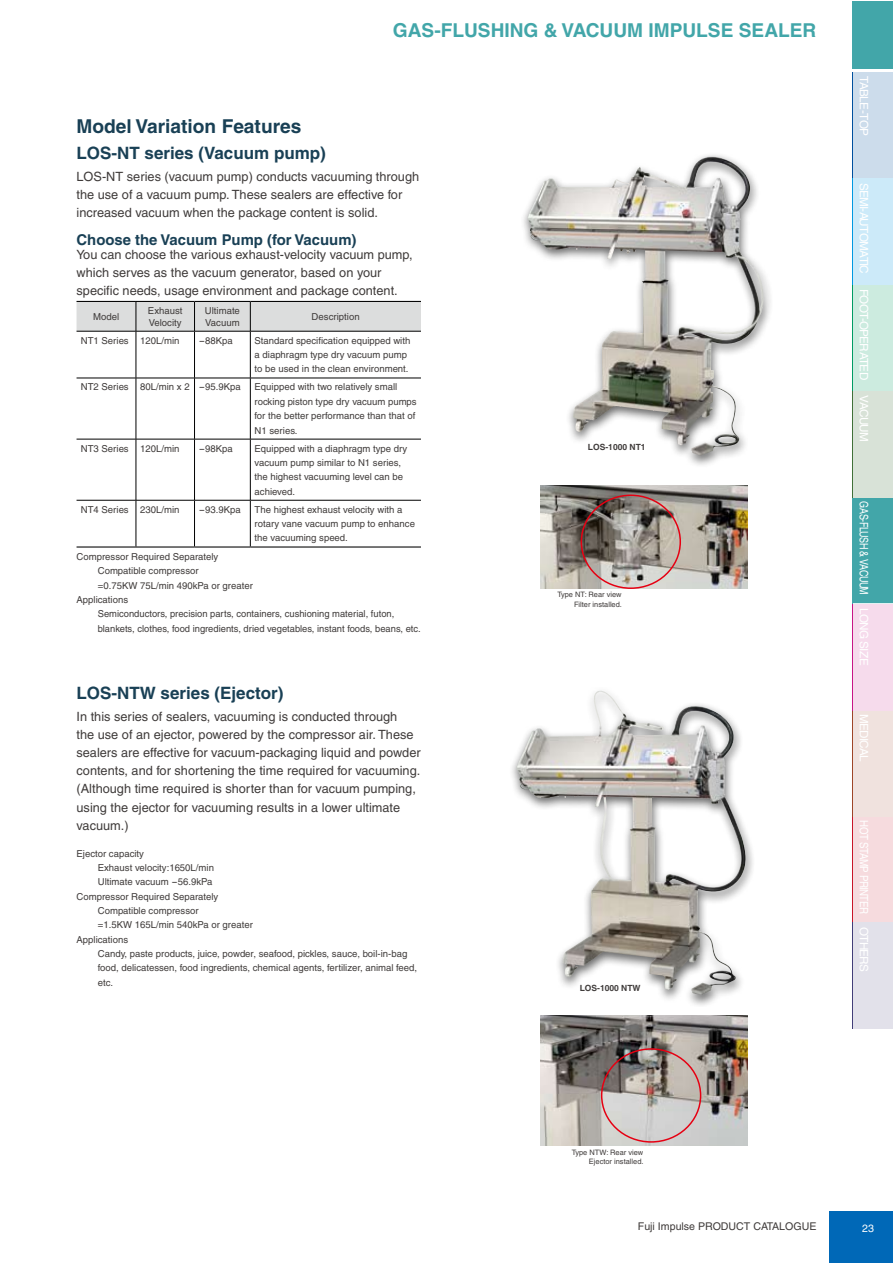
<style>
.page{position:relative;width:893px;height:1263px;background:#fff}
.page>*{position:absolute;margin:0;border:0;box-sizing:border-box;transform-origin:0 0}
.t1{font:700 19.2px "Helvetica";color:#42a6a9}
.t2{font:700 19.2px "Helvetica";color:#194055}
.t3{font:700 16.95px "Helvetica";color:#194055}
.t4{font:700 14.85px "Helvetica";color:#194055}
.t5{font:12.75px/18.1px "Helvetica";color:#3f3b3a}
.t6{font:11.7px "Helvetica";letter-spacing:-.06em;color:#fff}
.t7{font:11.7px "Helvetica";letter-spacing:-.06em;color:#fff;scale:.77 1}
.t8{font:11.7px "Helvetica";letter-spacing:-.06em;color:#fff;scale:.83 1}
.t9{font:10.65px "Helvetica";color:#3f3b3a}
.t10{font:10.65px "Helvetica";color:#fff}
.t11{font:9.6px/14.4px "Helvetica";color:#3f3b3a}
.t12{font:9.6px "Helvetica";color:#3f3b3a;scale:2 1}
.t13{font:700 8.55px "Helvetica";color:#3f3b3a}
.t14{font:7.5px/9.6px "Helvetica";color:#3f3b3a;text-align:right}
</style>
<div class="page">
<div style="left:829px;top:1212px;width:63px;height:51px;background:#0068b7"></div>
<div style="left:853px;top:497px;width:39px;height:107px;background:#42a6a9"></div>
<div style="left:853px;top:1px;width:39px;height:67px;background:#42a6a9"></div>
<div style="left:853px;top:604px;width:39px;height:425px;background:linear-gradient(to right,#efdee5,#efdee5)"></div>
<svg style="left:853px;top:72px;width:39px;height:425px;background:#cee4e6"></svg>
<hr style="left:77px;top:546px;width:59px;height:1px;background:#000">
<hr style="left:136px;top:546px;width:59px;height:1px;background:#000">
<hr style="left:195px;top:546px;width:55px;height:1px;background:#000">
<hr style="left:250px;top:546px;width:171px;height:1px;background:#000">
<svg style="left:77px;top:301px;width:344px;height:30px;background:#d1d2d2"></svg>
<hr style="left:77px;top:331px;width:59px;height:1px;background:#000">
<hr style="left:136px;top:331px;width:59px;height:1px;background:#000">
<hr style="left:136px;top:331px;width:1px;height:47px;background:#000">
<hr style="left:195px;top:331px;width:55px;height:1px;background:#000">
<hr style="left:194px;top:331px;width:1px;height:47px;background:#000">
<hr style="left:250px;top:331px;width:171px;height:1px;background:#000">
<hr style="left:250px;top:331px;width:1px;height:47px;background:#000">
<hr style="left:77px;top:378px;width:59px;height:1px;background:#000">
<hr style="left:136px;top:378px;width:59px;height:1px;background:#000">
<hr style="left:136px;top:378px;width:1px;height:61px;background:#000">
<hr style="left:195px;top:378px;width:55px;height:1px;background:#000">
<hr style="left:194px;top:378px;width:1px;height:61px;background:#000">
<hr style="left:250px;top:378px;width:171px;height:1px;background:#000">
<hr style="left:250px;top:378px;width:1px;height:61px;background:#000">
<hr style="left:77px;top:439px;width:59px;height:1px;background:#000">
<hr style="left:136px;top:439px;width:59px;height:1px;background:#000">
<hr style="left:136px;top:439px;width:1px;height:61px;background:#000">
<hr style="left:195px;top:439px;width:55px;height:1px;background:#000">
<hr style="left:194px;top:439px;width:1px;height:61px;background:#000">
<hr style="left:250px;top:439px;width:171px;height:1px;background:#000">
<hr style="left:250px;top:439px;width:1px;height:61px;background:#000">
<hr style="left:77px;top:500px;width:59px;height:1px;background:#000">
<hr style="left:136px;top:500px;width:59px;height:1px;background:#000">
<hr style="left:136px;top:500px;width:1px;height:46px;background:#000">
<hr style="left:195px;top:500px;width:55px;height:1px;background:#000">
<hr style="left:194px;top:500px;width:1px;height:46px;background:#000">
<hr style="left:250px;top:500px;width:171px;height:1px;background:#000">
<hr style="left:250px;top:500px;width:1px;height:46px;background:#000">
<div style="left:519px;top:151px;width:253px;height:317px;background:#000;opacity:.6"></div>
<img style="left:527px;top:157px;width:182px;height:93px">
<div style="left:508px;top:685px;width:246px;height:322px;background:#000;opacity:.6"></div>
<img style="left:516px;top:691px;width:94px;height:286px">
<img style="left:541px;top:486px;width:207px;height:102px">
<img style="left:541px;top:1015px;width:207px;height:130px">
<h1 class="t1" style="left:393px;top:18px;width:425px">GAS-FLUSHING &amp; VACUUM IMPULSE SEALER</h1>
<h1 class="t2" style="left:77px;top:115px;width:226px">Model Variation Features</h1>
<h2 class="t3" style="left:77px;top:143px;width:251px">LOS-NT series (Vacuum pump)</h2>
<h3 class="t5" style="left:77px;top:168px;width:344px">LOS-NT series (vacuum pump) conducts vacuuming through the use of a vacuum pump. These sealers are effective for increased vacuum when the package content is solid.</h3>
<h3 class="t4" style="left:77px;top:230px;width:281px">Choose the Vacuum Pump (for Vacuum)</h3>
<h3 class="t5" style="left:77px;top:245px;width:338px">You can choose the various exhaust-velocity vacuum pump, which serves as the vacuum generator, based on your specific needs, usage environment and package content.</h3>
<p class="t11" style="left:93px;top:309px;width:28px">Model</p>
<p class="t11" style="left:148px;top:305px;width:36px;line-height:11.7px">Exhaust<br>Velocity</p>
<p class="t11" style="left:205px;top:305px;width:37px;line-height:11.7px">Ultimate<br>Vacuum</p>
<p class="t11" style="left:312px;top:309px;width:49px">Description</p>
<p class="t11" style="left:81px;top:333px;width:100px">NT1 Series 120L/min</p>
<p class="t12" style="left:199px;top:335px;width:19px">-88Kpa</p>
<p class="t11" style="left:255px;top:333px;width:157px">Standard specification equipped with a diaphragm type dry vacuum pump to be used in the clean environment.</p>
<p class="t11" style="left:81px;top:380px;width:161px">NT2 Series 80L/min x 2 -95.9Kpa</p>
<p class="t11" style="left:255px;top:380px;width:164px">Equipped with two relatively small rocking piston type dry vacuum pumps for the better performance than that of<br>N1 series.</p>
<p class="t11" style="left:81px;top:441px;width:100px">NT3 Series 120L/min</p>
<p class="t12" style="left:199px;top:443px;width:19px">-98Kpa</p>
<p class="t11" style="left:255px;top:441px;width:154px">Equipped with a diaphragm type dry vacuum pump similar to N1 series, the highest vacuuming level can be achieved.</p>
<p class="t11" style="left:81px;top:502px;width:100px">NT4 Series 230L/min</p>
<p class="t12" style="left:199px;top:504px;width:23px">-93.9Kpa</p>
<p class="t11" style="left:255px;top:502px;width:162px">The highest exhaust velocity with a rotary vane vacuum pump to enhance the vacuuming speed.</p>
<p class="t11" style="left:77px;top:549px;width:143px">Compressor Required Separately</p>
<p class="t11" style="left:98px;top:564px;width:102px">Compatible compressor</p>
<p class="t11" style="left:98px;top:578px;width:157px">=0.75KW 75L/min 490kPa or greater</p>
<p class="t11" style="left:77px;top:592px;width:53px">Applications</p>
<p class="t11" style="left:98px;top:607px;width:298px">Semiconductors, precision parts, containers, cushioning material, futon,</p>
<p class="t11" style="left:98px;top:621px;width:325px">blankets, clothes, food ingredients, dried vegetables, instant foods, beans, etc.</p>
<h2 class="t3" style="left:77px;top:683px;width:208px">LOS-NTW series (Ejector)</h2>
<p class="t5" style="left:77px;top:707px;width:346px">In this series of sealers, vacuuming is conducted through<br>the use of an ejector, powered by the compressor air. These sealers are effective for vacuum-packaging liquid and powder contents, and for shortening the time required for vacuuming. (Although time required is shorter than for vacuum pumping, using the ejector for vacuuming results in a lower ultimate vacuum.)</p>
<p class="t11" style="left:77px;top:846px;width:69px">Ejector capacity</p>
<p class="t11" style="left:98px;top:860px;width:118px">Exhaust velocity:1650L/min</p>
<p class="t11" style="left:98px;top:875px;width:116px">Ultimate vacuum -56.9kPa</p>
<p class="t11" style="left:77px;top:889px;width:143px">Compressor Required Separately</p>
<p class="t11" style="left:98px;top:903px;width:102px">Compatible compressor</p>
<p class="t11" style="left:98px;top:918px;width:157px">=1.5KW 165L/min 540kPa or greater</p>
<p class="t11" style="left:77px;top:932px;width:53px">Applications</p>
<p class="t11" style="left:98px;top:946px;width:311px">Candy, paste products, juice, powder, seafood, pickles, sauce, boil-in-bag</p>
<p class="t11" style="left:98px;top:961px;width:321px">food, delicatessen, food ingredients, chemical agents, fertilizer, animal feed,</p>
<p class="t11" style="left:98px;top:975px;width:17px">etc.</p>
<p class="t13" style="left:588px;top:441px;width:59px">LOS-1000 NT1</p>
<p class="t14" style="left:557px;top:589px;width:66px">Type NT: Rear view<br>Filter installed.</p>
<p class="t13" style="left:580px;top:982px;width:62px">LOS-1000 NTW</p>
<p class="t6" style="left:871px;top:76px;width:61px;rotate:90deg">TABLE-TOP</p>
<p class="t6" style="left:871px;top:183px;width:93px;rotate:90deg">SEMI-AUTOMATIC</p>
<p class="t6" style="left:871px;top:289px;width:93px;rotate:90deg">FOOT-OPERATED</p>
<p class="t6" style="left:871px;top:395px;width:48px;rotate:90deg">VACUUM</p>
<p class="t7" style="left:871px;top:501px;width:214px;rotate:90deg">GAS-FLUSH &amp; VACUUM LONG SIZE</p>
<p class="t6" style="left:871px;top:714px;width:49px;rotate:90deg">MEDICAL</p>
<p class="t8" style="left:871px;top:820px;width:184px;rotate:90deg">HOT STAMP PRINTER OTHERS</p>
<p class="t14" style="left:572px;top:1147px;width:73px">Type NTW: Rear view<br>Ejector installed.</p>
<p class="t9" style="left:638px;top:1220px;width:180px">Fuji Impulse PRODUCT CATALOGUE</p>
<p class="t10" style="left:862px;top:1222px;width:13px">23</p>
</div>
